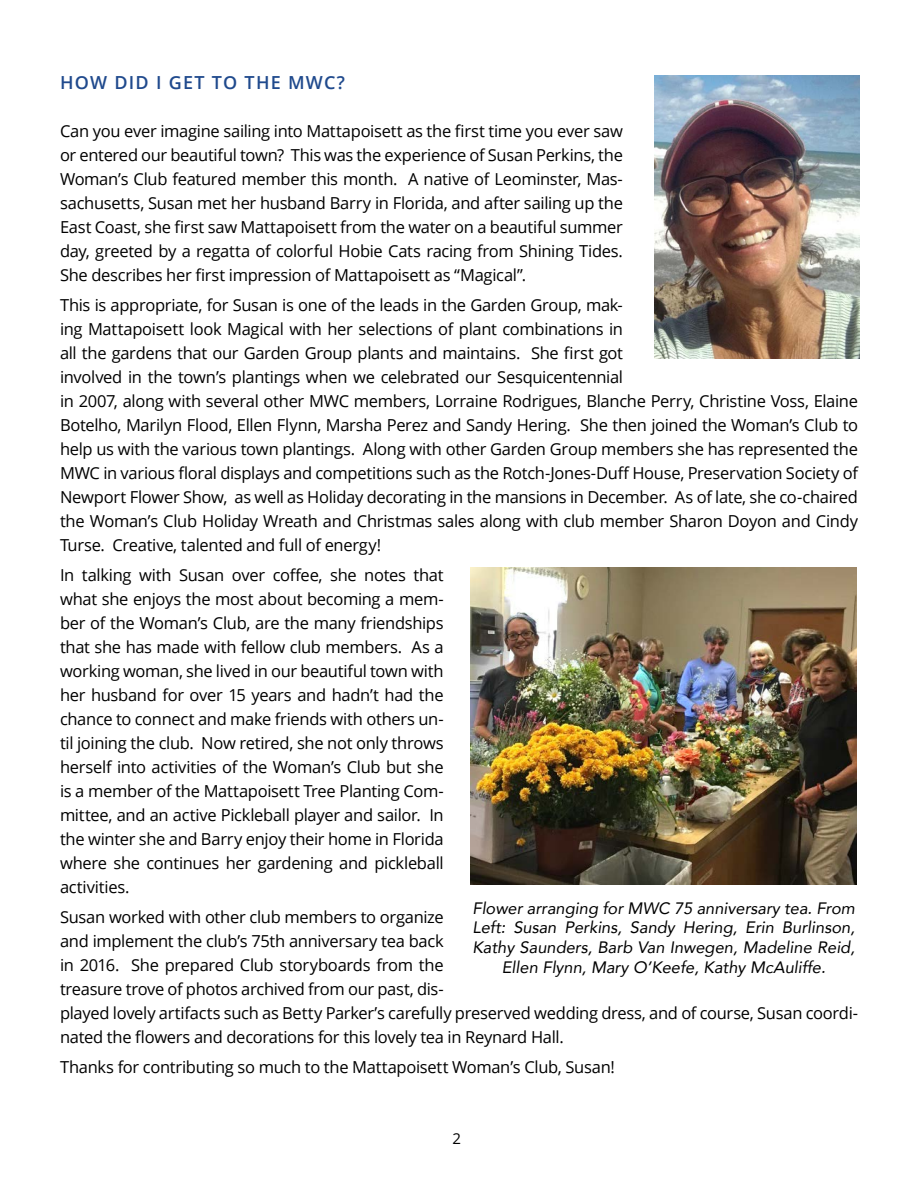
<style>
.page{position:relative;width:918px;height:1188px;background:#fff}
.page>*{position:absolute;margin:0;border:0;box-sizing:border-box;transform-origin:0 0}
.t1{font:600 18px "Open Sans";letter-spacing:.07em;color:#204a8d}
.t2{font:16.5px/24px "Open Sans";letter-spacing:-.02em;color:#000;text-align:justify}
.t3{font:italic 16.5px/19.8px "Avenir";color:#000;text-align:center}
.t4{font:15px "Open Sans";color:#000}
</style>
<div class="page">
<img style="left:471px;top:567px;width:386px;height:318px">
<img style="left:655px;top:75px;width:204px;height:283px">
<p class="t1" style="left:60px;top:70px;width:287px">HOW DID I GET TO THE MWC?</p>
<p class="t2" style="left:60px;top:119px;width:565px">Can you ever imagine sailing into Mattapoisett as the first time you ever saw or entered our beautiful town? This was the experience of Susan Perkins, the Woman’s Club featured member this month. A native of Leominster, Mas&shy;sachusetts, Susan met her husband Barry in Florida, and after sailing up the East Coast, she first saw Mattapoisett from the water on a beautiful summer day, greeted by a regatta of colorful Hobie Cats racing from Shining Tides.<br>She describes her first impression of Mattapoisett as “Magical”.</p>
<p class="t2" style="left:60px;top:293px;width:800px;text-align:left">This is appropriate, for Susan is one of the leads in the Garden Group, mak-<br>ing Mattapoisett look Magical with her selections of plant combinations in<br>all the gardens that our Garden Group plants and maintains. She first got<br>involved in the town’s plantings when we celebrated our Sesquicentennial<br>in 2007, along with several other MWC members, Lorraine Rodrigues, Blanche Perry, Christine Voss, Elaine Botelho, Marilyn Flood, Ellen Flynn, Marsha Perez and Sandy Hering. She then joined the Woman’s Club to help us with the various town plantings. Along with other Garden Group members she has represented the MWC in various floral displays and competitions such as the Rotch-Jones-Duff House, Preservation Society of Newport Flower Show, as well as Holiday decorating in the mansions in December. As of late, she co-chaired the Woman’s Club Holiday Wreath and Christmas sales along with club member Sharon Doyon and Cindy Turse. Creative, talented and full of energy!</p>
<p class="t2" style="left:60px;top:563px;width:385px">In talking with Susan over coffee, she notes that what she enjoys the most about becoming a mem&shy;ber of the Woman’s Club, are the many friendships that she has made with fellow club members. As a working woman, she lived in our beautiful town with her husband for over 15 years and hadn’t had the chance to connect and make friends with others un&shy;til joining the club. Now retired, she not only throws herself into activities of the Woman’s Club but she is a member of the Mattapoisett Tree Planting Com&shy;mittee, and an active Pickleball player and sailor. In the winter she and Barry enjoy their home in Florida where she continues her gardening and pickleball activities.</p>
<p class="t2" style="left:60px;top:905px;width:800px;text-align:left">Susan worked with other club members to organize<br>and implement the club’s 75th anniversary tea back<br>in 2016. She prepared Club storyboards from the<br>treasure trove of photos archived from our past, dis-<br>played lovely artifacts such as Betty Parker’s carefully preserved wedding dress, and of course, Susan coordi&shy;nated the flowers and decorations for this lovely tea in Reynard Hall.</p>
<p class="t2" style="left:60px;top:1055px;width:556px">Thanks for contributing so much to the Mattapoisett Woman’s Club, Susan!</p>
<p class="t3" style="left:472px;top:898px;width:384px">Flower arranging for MWC 75 anniversary tea. From Left: Susan Perkins, Sandy Hering, Erin Burlinson, Kathy Saunders, Barb Van Inwegen, Madeline Reid, Ellen Flynn, Mary O’Keefe, Kathy McAuliffe.</p>
<p class="t4" style="left:452px;top:1128px;width:10px">2</p>
</div>
